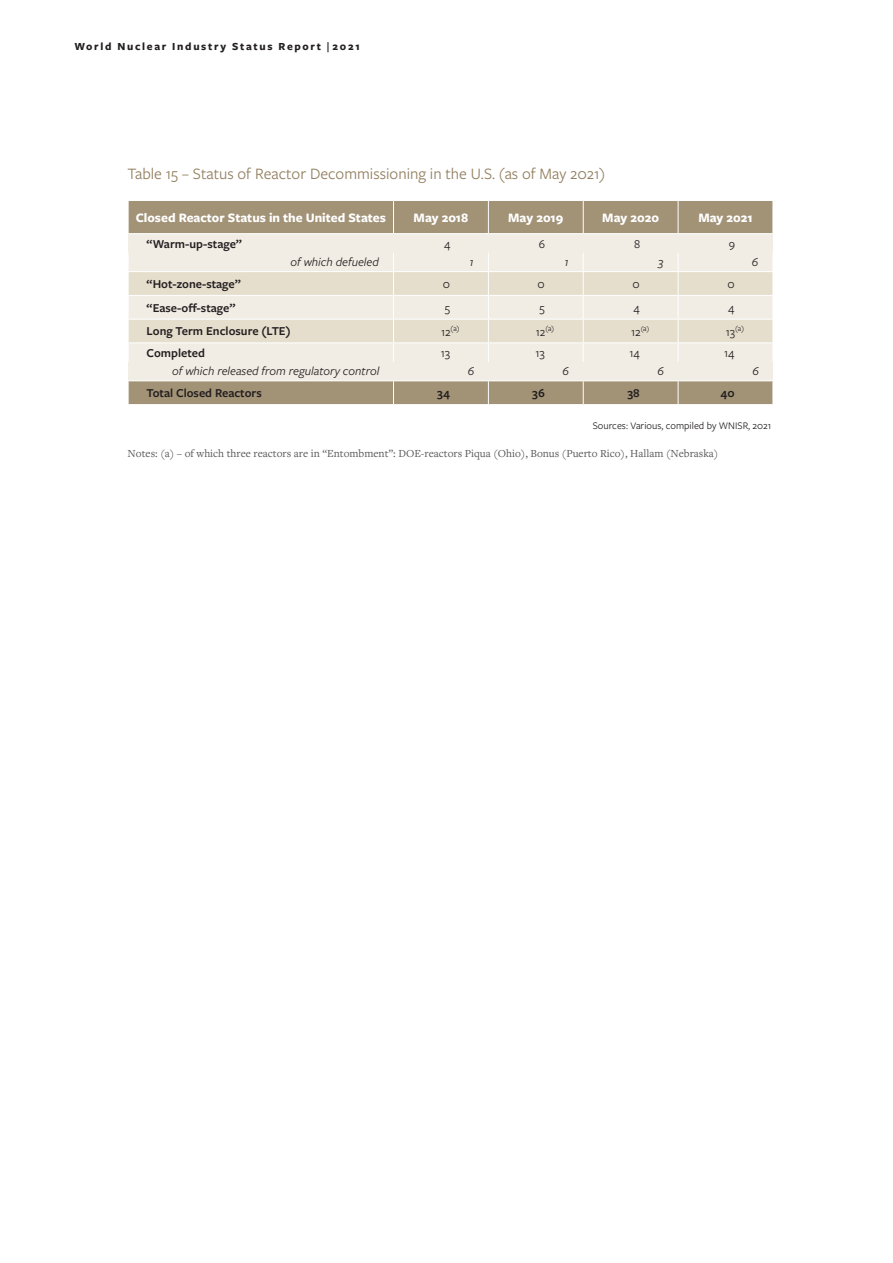
<style>
.page{position:relative;width:893px;height:1263px;background:#fff}
.page>*{position:absolute;margin:0;border:0;box-sizing:border-box;transform-origin:0 0}
.t1{font:16.5px "Freight Sans Pro";color:#917e5e}
.t2{font:700 13.35px "Freight Sans Pro";color:#fff}
.t3{font:600 12.6px "Freight Sans Pro";color:#231f20}
.t4{font:italic 12.6px "Freight Sans Pro";color:#231f20}
.t5{font:12.6px "Freight Sans Pro";color:#231f20}
.t6{font:11.25px "Freight Text Pro";color:#57585a}
.t7{font:700 11.25px "Freight Sans Pro";letter-spacing:.15em;color:#231f20}
.t8{font:10.5px "Freight Sans Pro";color:#231f20}
.t9{font:7.8px "Freight Sans Pro";color:#231f20}
.s1{font-size:12.6px}
</style>
<div class="page">
<div style="left:129px;top:201px;width:643px;height:203px;background:#a29276"></div>
<div style="left:128px;top:234px;width:645px;height:146px;background:#f1ede4"></div>
<svg style="left:129px;top:272px;width:643px;height:70px;background:#e9e3d5"></svg>
<hr style="left:128px;top:271px;width:265px;height:1px;background:#fff">
<hr style="left:393px;top:271px;width:95px;height:1px;background:#fff">
<hr style="left:488px;top:271px;width:95px;height:1px;background:#fff">
<hr style="left:583px;top:271px;width:95px;height:1px;background:#fff">
<hr style="left:678px;top:271px;width:95px;height:1px;background:#fff">
<hr style="left:128px;top:295px;width:265px;height:1px;background:#fff">
<hr style="left:393px;top:295px;width:95px;height:1px;background:#fff">
<hr style="left:488px;top:295px;width:95px;height:1px;background:#fff">
<hr style="left:583px;top:295px;width:95px;height:1px;background:#fff">
<hr style="left:678px;top:295px;width:95px;height:1px;background:#fff">
<hr style="left:128px;top:319px;width:265px;height:1px;background:#fff">
<hr style="left:393px;top:319px;width:95px;height:1px;background:#fff">
<hr style="left:488px;top:319px;width:95px;height:1px;background:#fff">
<hr style="left:583px;top:319px;width:95px;height:1px;background:#fff">
<hr style="left:678px;top:319px;width:95px;height:1px;background:#fff">
<hr style="left:128px;top:342px;width:265px;height:1px;background:#fff">
<svg style="left:128px;top:253px;width:1px;height:109px"></svg>
<hr style="left:393px;top:342px;width:95px;height:1px;background:#fff">
<svg style="left:393px;top:253px;width:1px;height:109px"></svg>
<hr style="left:488px;top:342px;width:95px;height:1px;background:#fff">
<svg style="left:488px;top:253px;width:1px;height:109px"></svg>
<hr style="left:583px;top:342px;width:95px;height:1px;background:#fff">
<svg style="left:583px;top:253px;width:1px;height:109px"></svg>
<hr style="left:678px;top:342px;width:95px;height:1px;background:#fff">
<svg style="left:678px;top:253px;width:1px;height:109px"></svg>
<svg style="left:772px;top:253px;width:1px;height:109px"></svg>
<hr style="left:393px;top:201px;width:1px;height:32px;background:#fff">
<hr style="left:488px;top:201px;width:1px;height:32px;background:#fff">
<hr style="left:583px;top:201px;width:1px;height:32px;background:#fff">
<hr style="left:678px;top:201px;width:1px;height:32px;background:#fff">
<hr style="left:128px;top:233px;width:265px;height:1px;background:#fff">
<hr style="left:393px;top:233px;width:95px;height:1px;background:#fff">
<hr style="left:488px;top:233px;width:95px;height:1px;background:#fff">
<hr style="left:583px;top:233px;width:95px;height:1px;background:#fff">
<hr style="left:678px;top:233px;width:95px;height:1px;background:#fff">
<hr style="left:128px;top:380px;width:265px;height:1px;background:#fff">
<svg style="left:128px;top:381px;width:1px;height:23px"></svg>
<hr style="left:393px;top:380px;width:95px;height:1px;background:#fff">
<svg style="left:393px;top:381px;width:1px;height:23px"></svg>
<hr style="left:488px;top:380px;width:95px;height:1px;background:#fff">
<svg style="left:488px;top:381px;width:1px;height:23px"></svg>
<hr style="left:583px;top:380px;width:95px;height:1px;background:#fff">
<svg style="left:583px;top:381px;width:1px;height:23px"></svg>
<hr style="left:678px;top:380px;width:95px;height:1px;background:#fff">
<svg style="left:678px;top:381px;width:1px;height:23px"></svg>
<svg style="left:772px;top:381px;width:1px;height:23px"></svg>
<p class="t7" style="left:74px;top:38px;width:287px">World Nuclear Industry Status Report | 2021</p>
<h1 class="t1" style="left:128px;top:163px;width:479px">Table 15 – Status of Reactor Decommissioning in the U S (as of May 2021)</h1>
<p class="t2" style="left:136px;top:208px;width:252px">Closed Reactor Status in the United States</p>
<p class="t2" style="left:414px;top:208px;width:56px">May 2018</p>
<p class="t2" style="left:508px;top:208px;width:57px">May 2019</p>
<p class="t2" style="left:602px;top:208px;width:58px">May 2020</p>
<p class="t2" style="left:698px;top:208px;width:56px">May 2021</p>
<p class="t3" style="left:147px;top:235px;width:97px">“Warm-up-stage”</p>
<p class="t5" style="left:444px;top:235px;width:8px">4</p>
<p class="t5" style="left:539px;top:235px;width:8px">6</p>
<p class="t5" style="left:634px;top:235px;width:8px">8</p>
<p class="t5" style="left:729px;top:235px;width:8px">9</p>
<p class="t4" style="left:291px;top:254px;width:90px">of which defueled</p>
<p class="t4" style="left:470px;top:254px;width:6px">1</p>
<p class="t4" style="left:564px;top:254px;width:6px">1</p>
<p class="t4" style="left:658px;top:254px;width:7px">3</p>
<p class="t4" style="left:752px;top:254px;width:8px">6</p>
<p class="t3" style="left:147px;top:275px;width:96px">“Hot-zone-stage”</p>
<p class="t5" style="left:443px;top:275px;width:9px">0</p>
<p class="t5" style="left:538px;top:275px;width:9px">0</p>
<p class="t5" style="left:632px;top:275px;width:9px">0</p>
<p class="t5" style="left:727px;top:275px;width:9px">0</p>
<p class="t3" style="left:147px;top:299px;width:90px">“Ease-off-stage”</p>
<p class="t5" style="left:445px;top:299px;width:7px">5</p>
<p class="t5" style="left:540px;top:299px;width:7px">5</p>
<p class="t5" style="left:633px;top:299px;width:8px">4</p>
<p class="t5" style="left:728px;top:299px;width:8px">4</p>
<p class="t3" style="left:147px;top:323px;width:146px">Long Term Enclosure (LTE)</p>
<p class="t9" style="left:441px;top:323px;width:20px"><span class="s1">12</span>(a)</p>
<p class="t9" style="left:536px;top:323px;width:20px"><span class="s1">12</span>(a)</p>
<p class="t5" style="left:631px;top:323px;width:20px">12<sup>(</sup><sup>a</sup><sup>)</sup></p>
<p class="t9" style="left:726px;top:323px;width:20px"><span class="s1">13</span>(a)</p>
<p class="t3" style="left:147px;top:344px;width:60px">Completed</p>
<p class="t5" style="left:441px;top:344px;width:11px">13</p>
<p class="t5" style="left:535px;top:344px;width:11px">13</p>
<p class="t5" style="left:629px;top:344px;width:12px">14</p>
<p class="t5" style="left:724px;top:344px;width:12px">14</p>
<p class="t4" style="left:172px;top:363px;width:209px">of which released from regulatory control</p>
<p class="t4" style="left:468px;top:363px;width:8px">6</p>
<p class="t4" style="left:563px;top:363px;width:8px">6</p>
<p class="t4" style="left:657px;top:363px;width:8px">6</p>
<p class="t4" style="left:752px;top:363px;width:8px">6</p>
<p class="t3" style="left:147px;top:384px;width:117px">Total Closed Reactors</p>
<p class="t3" style="left:437px;top:384px;width:14px">34</p>
<p class="t3" style="left:532px;top:384px;width:14px">36</p>
<p class="t3" style="left:627px;top:384px;width:14px">38</p>
<p class="t3" style="left:720px;top:384px;width:16px">40</p>
<p class="t8" style="left:593px;top:419px;width:180px">Sources: Various, compiled by WNISR, 2021</p>
<p class="t6" style="left:128px;top:446px;width:592px">Notes: (a) – of which three reactors are in “Entombment”: DOE-reactors Piqua (Ohio), Bonus (Puerto Rico), Hallam (Nebraska)</p>
</div>
